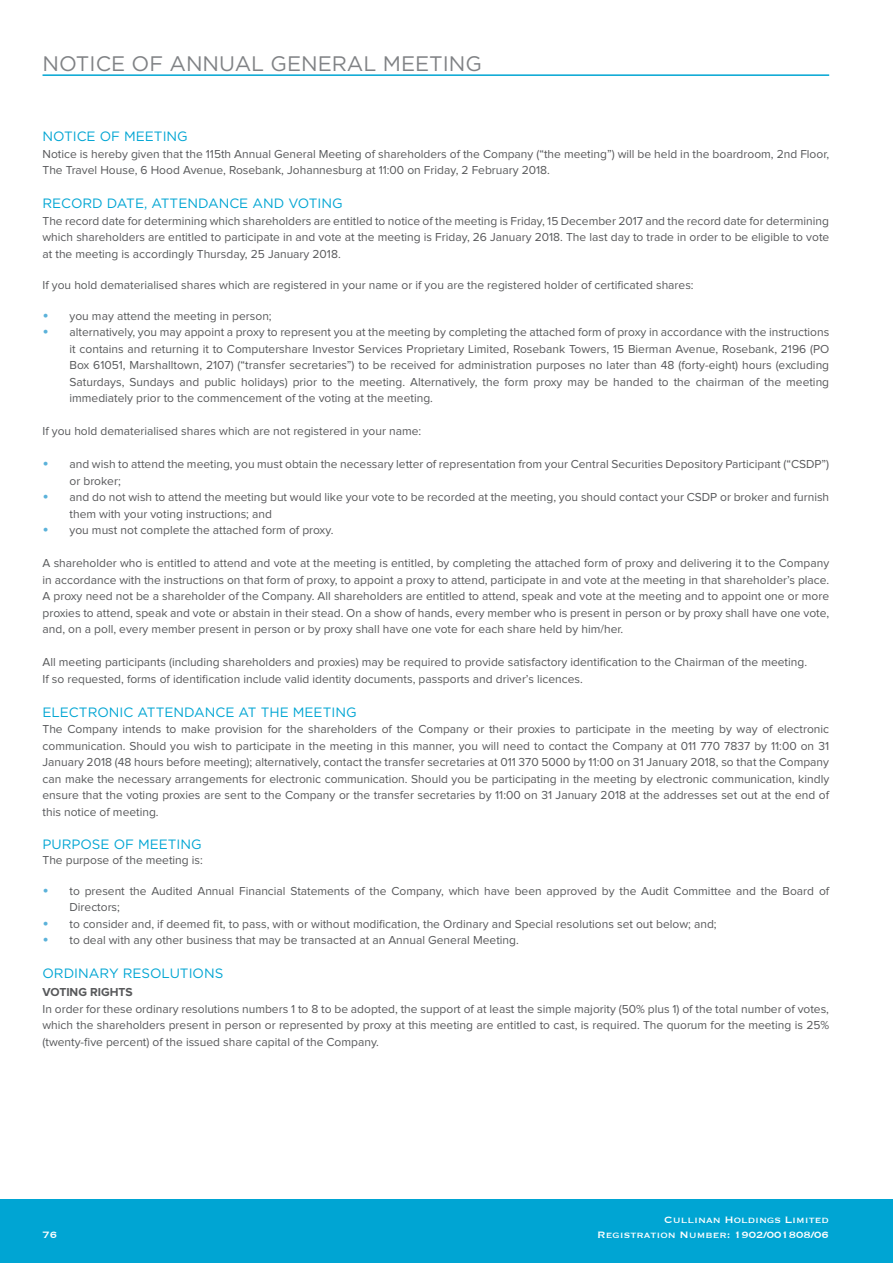
<style>
.page{position:relative;width:893px;height:1263px;background:#fff}
.page>*{position:absolute;margin:0;border:0;box-sizing:border-box;transform-origin:0 0}
.t1{font:21px "Gotham";color:#808285}
.t2{font:13.5px "Gotham";color:#00a5d3}
.t3{font:12px/16.5px "Proxima Nova";color:#58595b}
.t4{font:12px/14.4px "Copperplate";color:#fff;text-align:right}
.t5{font:700 12px "Proxima Nova";color:#58595b}
.s1{font-size:18px;color:#5bb2da}
</style>
<div class="page">
<div style="left:0;top:1199px;width:893px;height:64px;background:#00a5d3"></div>
<hr style="left:43px;top:74px;width:786px;height:2px;background:#00a5d3">
<h1 class="t1" style="left:43px;top:50px;width:441px">NOTICE OF ANNUAL GENERAL MEETING</h1>
<p class="t2" style="left:43px;top:128px;width:147px">NOTICE OF MEETING</p>
<p class="t3" style="left:43px;top:146px;width:788px">Notice is hereby given that the 115th Annual General Meeting of shareholders of the Company (“the meeting”) will be held in the boardroom, 2nd Floor,<br>The Travel House, 6 Hood Avenue, Rosebank, Johannesburg at 11:00 on Friday, 2 February 2018.</p>
<p class="t2" style="left:43px;top:195px;width:302px">RECORD DATE, ATTENDANCE AND VOTING</p>
<p class="t3" style="left:43px;top:213px;width:788px;text-align:justify">The record date for determining which shareholders are entitled to notice of the meeting is Friday, 15 December 2017 and the record date for determining which shareholders are entitled to participate in and vote at the meeting is Friday, 26 January 2018. The last day to trade in order to be eligible to vote at the meeting is accordingly Thursday, 25 January 2018.</p>
<p class="t3" style="left:43px;top:277px;width:653px">If you hold dematerialised shares which are registered in your name or if you are the registered holder of certificated shares:</p>
<p class="t3" style="left:43px;top:308px;width:231px"><span class="s1">•</span> you may attend the meeting in person;</p>
<p class="t3" style="left:70px;top:324px;width:761px;text-align:justify;text-indent:-27px"><span class="s1">•</span> alternatively, you may appoint a proxy to represent you at the meeting by completing the attached form of proxy in accordance with the instructions it contains and returning it to Computershare Investor Services Proprietary Limited, Rosebank Towers, 15 Bierman Avenue, Rosebank, 2196 (PO Box 61051, Marshalltown, 2107) (“transfer secretaries”) to be received for administration purposes no later than 48 (forty-eight) hours (excluding Saturdays, Sundays and public holidays) prior to the meeting. Alternatively, the form proxy may be handed to the chairman of the meeting immediately prior to the commencement of the voting at the meeting.</p>
<p class="t3" style="left:43px;top:423px;width:380px">If you hold dematerialised shares which are not registered in your name:</p>
<p class="t3" style="left:70px;top:456px;width:761px;text-indent:-27px"><span class="s1">•</span> and wish to attend the meeting, you must obtain the necessary letter of representation from your Central Securities Depository Participant (“CSDP”) or broker;</p>
<p class="t3" style="left:70px;top:489px;width:761px;text-indent:-27px"><span class="s1">•</span> and do not wish to attend the meeting but would like your vote to be recorded at the meeting, you should contact your CSDP or broker and furnish them with your voting instructions; and</p>
<p class="t3" style="left:43px;top:522px;width:292px"><span class="s1">•</span> you must not complete the attached form of proxy.</p>
<p class="t3" style="left:43px;top:555px;width:788px;text-align:justify">A shareholder who is entitled to attend and vote at the meeting is entitled, by completing the attached form of proxy and delivering it to the Company in accordance with the instructions on that form of proxy, to appoint a proxy to attend, participate in and vote at the meeting in that shareholder’s place.<br>A proxy need not be a shareholder of the Company. All shareholders are entitled to attend, speak and vote at the meeting and to appoint one or more proxies to attend, speak and vote or abstain in their stead. On a show of hands, every member who is present in person or by proxy shall have one vote, and, on a poll, every member present in person or by proxy shall have one vote for each share held by him/her.</p>
<p class="t3" style="left:43px;top:654px;width:766px">All meeting participants (including shareholders and proxies) may be required to provide satisfactory identification to the Chairman of the meeting.<br>If so requested, forms of identification include valid identity documents, passports and driver’s licences.</p>
<p class="t2" style="left:43px;top:703px;width:316px">ELECTRONIC ATTENDANCE AT THE MEETING</p>
<p class="t3" style="left:43px;top:721px;width:788px;text-align:justify">The Company intends to make provision for the shareholders of the Company or their proxies to participate in the meeting by way of electronic communication. Should you wish to participate in the meeting in this manner, you will need to contact the Company at 011 770 7837 by 11:00 on 31<br>January 2018 (48 hours before meeting); alternatively, contact the transfer secretaries at 011 370 5000 by 11:00 on 31 January 2018, so that the Company can make the necessary arrangements for electronic communication. Should you be participating in the meeting by electronic communication, kindly ensure that the voting proxies are sent to the Company or the transfer secretaries by 11:00 on 31 January 2018 at the addresses set out at the end of this notice of meeting.</p>
<p class="t2" style="left:43px;top:836px;width:161px">PURPOSE OF MEETING</p>
<p class="t3" style="left:43px;top:852px;width:162px">The purpose of the meeting is:</p>
<p class="t3" style="left:70px;top:883px;width:761px;text-indent:-27px"><span class="s1">•</span> to present the Audited Annual Financial Statements of the Company, which have been approved by the Audit Committee and the Board of<br>Directors;</p>
<p class="t3" style="left:43px;top:916px;width:676px"><span class="s1">•</span> to consider and, if deemed fit, to pass, with or without modification, the Ordinary and Special resolutions set out below; and;</p>
<p class="t3" style="left:43px;top:932px;width:478px"><span class="s1">•</span> to deal with any other business that may be transacted at an Annual General Meeting.</p>
<p class="t2" style="left:43px;top:965px;width:182px">ORDINARY RESOLUTIONS</p>
<p class="t5" style="left:43px;top:987px;width:92px">VOTING RIGHTS</p>
<p class="t3" style="left:43px;top:1001px;width:788px;text-align:justify">In order for these ordinary resolutions numbers 1 to 8 to be adopted, the support of at least the simple majority (50% plus 1) of the total number of votes, which the shareholders present in person or represented by proxy at this meeting are entitled to cast, is required. The quorum for the meeting is 25% (twenty-five percent) of the issued share capital of the Company.</p>
<p class="t4" style="left:43px;top:1227px;width:16px">76</p>
<p class="t4" style="left:597px;top:1212px;width:233px">Cullinan Holdings Limited<br>Registration Number: 1902/001808/06</p>
</div>
